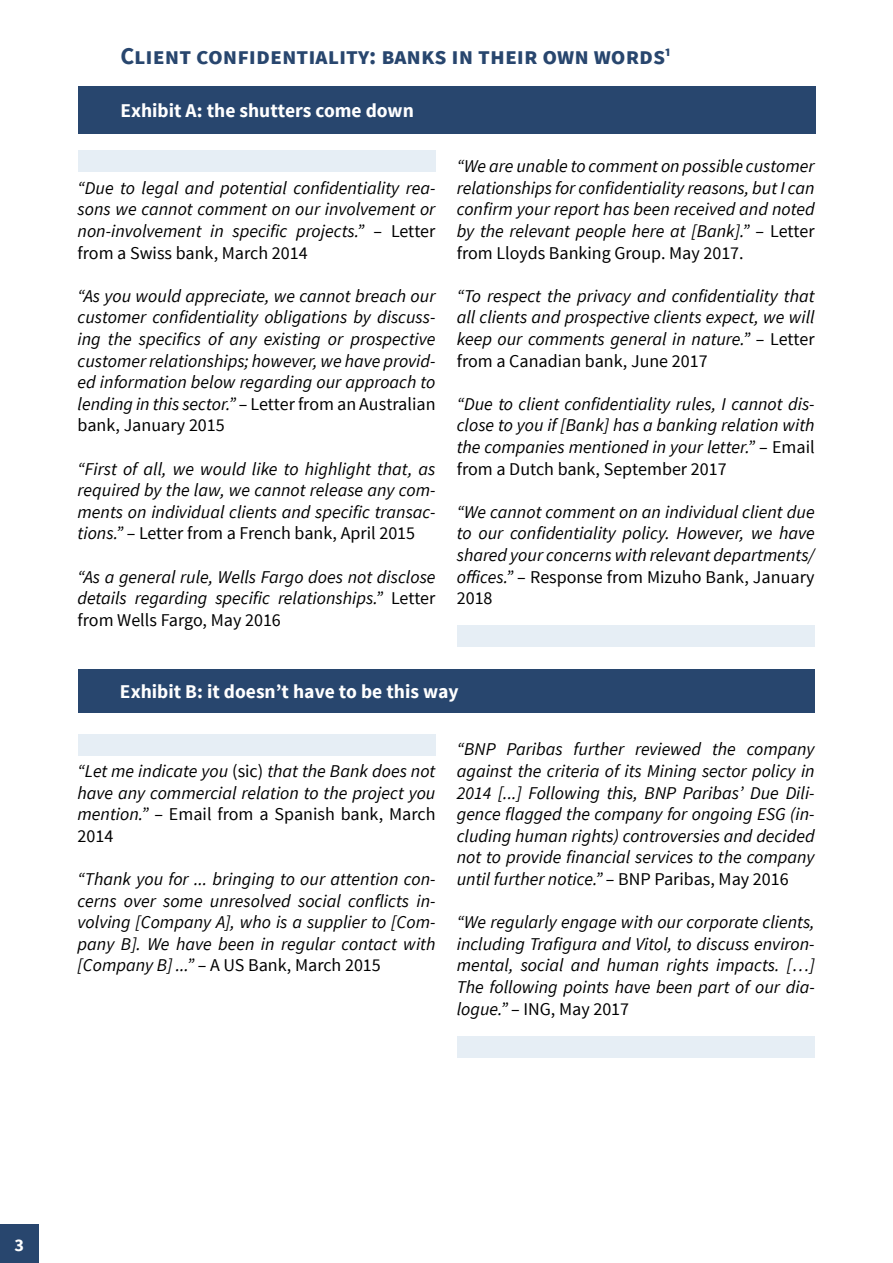
<style>
.page{position:relative;width:893px;height:1263px;background:#fff}
.page>*{position:absolute;margin:0;border:0;box-sizing:border-box;transform-origin:0 0}
.t1{font:700 24px "Source Sans Pro";color:#28466e}
.t2{font:700 19.5px "Source Sans Pro";color:#fff}
.t3{font:italic 18px/21.6px "Source Sans Pro";color:#000;text-align:justify}
.t4{font:700 18px "Source Sans Pro";color:#fff}
.s1{font-style:normal}
</style>
<div class="page">
<div style="left:0;top:1225px;width:38px;height:38px;background:#28466e"></div>
<div style="left:78px;top:86px;width:737px;height:48px;background:#28466e"></div>
<div style="left:79px;top:669px;width:736px;height:43px;background:#28466e"></div>
<div style="left:78px;top:150px;width:357px;height:22px;background:#e6eef5"></div>
<div style="left:457px;top:625px;width:358px;height:22px;background:#e6eef5"></div>
<div style="left:78px;top:734px;width:357px;height:21px;background:#e6eef5"></div>
<div style="left:457px;top:1036px;width:358px;height:22px;background:#e6eef5"></div>
<h1 class="t1" style="left:120px;top:41px;width:552px">Client confidentiality: banks in their own words<sup>1</sup></h1>
<p class="t2" style="left:120px;top:98px;width:295px">Exhibit A: the shutters come down</p>
<p class="t3" style="left:78px;top:177px;width:359px">“Due to legal and potential confidentiality rea&shy;sons we cannot comment on our involvement or non-involvement in specific projects.” <span class="s1">– Letter from a Swiss bank, March 2014</span></p>
<p class="t3" style="left:78px;top:285px;width:359px">“As you would appreciate, we cannot breach our customer confidentiality obligations by discuss&shy;ing the specifics of any existing or prospective customer relationships; however, we have provid&shy;ed information below regarding our approach to lending in this sector.” <span class="s1">– Letter from an Australian bank, January 2015</span></p>
<p class="t3" style="left:78px;top:458px;width:359px">“First of all, we would like to highlight that, as required by the law, we cannot release any com&shy;ments on individual clients and specific transac&shy;tions.” <span class="s1">– Letter from a French bank, April 2015</span></p>
<p class="t3" style="left:78px;top:566px;width:359px">“As a general rule, Wells Fargo does not disclose details regarding specific relationships.” <span class="s1">Letter from Wells Fargo, May 2016</span></p>
<p class="t3" style="left:457px;top:155px;width:359px">“We are unable to comment on possible customer relationships for confidentiality reasons, but I can confirm your report has been received and noted by the relevant people here at [Bank].” <span class="s1">– Letter from Lloyds Banking Group. May 2017.</span></p>
<p class="t3" style="left:457px;top:285px;width:359px">“To respect the privacy and confidentiality that all clients and prospective clients expect, we will keep our comments general in nature.” <span class="s1">– Letter from a Canadian bank, June 2017</span></p>
<p class="t3" style="left:457px;top:393px;width:359px">“Due to client confidentiality rules, I cannot dis&shy;close to you if [Bank] has a banking relation with the companies mentioned in your letter.” <span class="s1">– Email from a Dutch bank, September 2017</span></p>
<p class="t3" style="left:457px;top:501px;width:359px">“We cannot comment on an individual client due to our confidentiality policy. However, we have shared your concerns with relevant departments/ offices.” <span class="s1">– Response from Mizuho Bank, January 2018</span></p>
<p class="t2" style="left:120px;top:679px;width:340px">Exhibit B: it doesn’t have to be this way</p>
<p class="t3" style="left:78px;top:760px;width:359px">“Let me indicate you <span class="s1">(sic)</span> that the Bank does not have any commercial relation to the project you mention.” <span class="s1">– Email from a Spanish bank, March 2014</span></p>
<p class="t3" style="left:78px;top:868px;width:359px">“Thank you for ... bringing to our attention con&shy;cerns over some unresolved social conflicts in&shy;volving [Company A], who is a supplier to [Com&shy;pany B]. We have been in regular contact with [Company B] ...” <span class="s1">– A US Bank, March 2015</span></p>
<p class="t3" style="left:457px;top:739px;width:359px">“BNP Paribas further reviewed the company against the criteria of its Mining sector policy in 2014 [...] Following this, BNP Paribas’ Due Dili&shy;gence flagged the company for ongoing ESG (in&shy;cluding human rights) controversies and decided not to provide financial services to the company until further notice.” <span class="s1">– BNP Paribas, May 2016</span></p>
<p class="t3" style="left:457px;top:911px;width:359px">“We regularly engage with our corporate clients, including Trafigura and Vitol, to discuss environ&shy;mental, social and human rights impacts. […] The following points have been part of our dia&shy;logue.” <span class="s1">– ING, May 2017</span></p>
<p class="t4" style="left:14px;top:1233px;width:11px">3</p>
</div>
